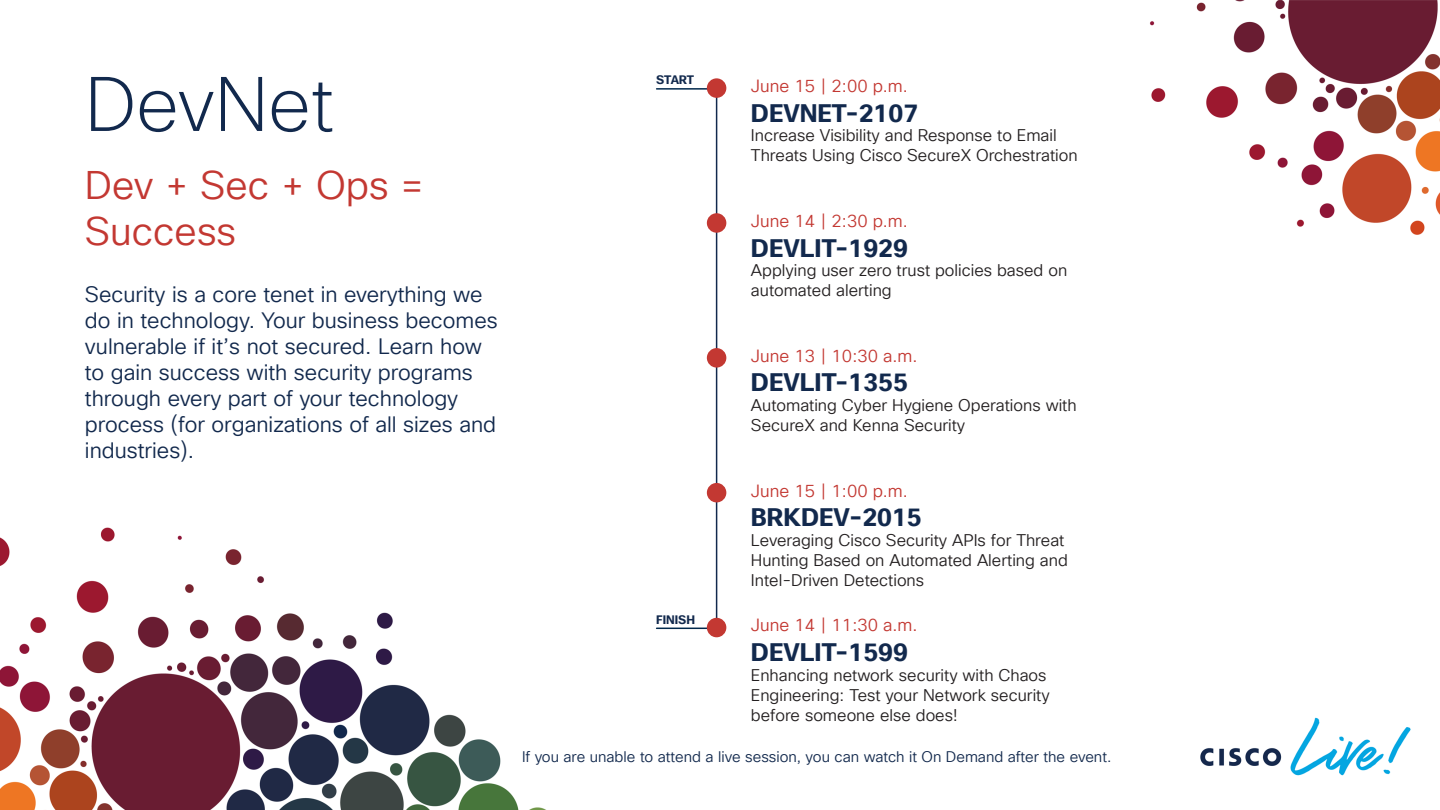
<style>
.page{position:relative;width:1440px;height:810px;background:#fff}
.page>*{position:absolute;margin:0;border:0;box-sizing:border-box;transform-origin:0 0}
.t1{font:200 75px "Cisco Sans TT";color:#12294d}
.t2{font:39px/46.8px "Cisco Sans TT Light";color:#c33832}
.t3{font:700 24.75px "Cisco Sans TT";color:#12294d}
.t4{font:21.75px/26.1px "Cisco Sans TT Light";color:#12294d}
.t5{font:17.25px "Cisco Sans TT Light";color:#c33832}
.t6{font:16.5px/19.8px "Cisco Sans TT Light";color:#231f20}
.t7{font:15px "Cisco Sans TT Light";color:#12294d}
.t8{font:700 12px "Cisco Sans TT";color:#12294d}
</style>
<div class="page">
<img style="left:0;top:0;width:1440px;height:810px">
<hr style="left:716px;top:88px;width:1px;height:543px;background:#12294d">
<div style="left:707px;top:213px;width:19px;height:20px;background:#c33832;border-radius:50%"></div>
<hr style="left:657px;top:88px;width:53px;height:2px;background:#00284c">
<hr style="left:657px;top:628px;width:53px;height:1px;background:#00284c">
<div style="left:707px;top:618px;width:19px;height:19px;background:#c33832;border-radius:50%"></div>
<div style="left:707px;top:78px;width:19px;height:20px;background:#c33832;border-radius:50%"></div>
<div style="left:707px;top:348px;width:19px;height:20px;background:#c33832;border-radius:50%"></div>
<div style="left:707px;top:483px;width:19px;height:19px;background:#c33832;border-radius:50%"></div>
<p class="t1" style="left:85px;top:56px;width:250px">DevNet</p>
<p class="t2" style="left:85px;top:163px;width:340px">Dev + Sec + Ops =<br>Success</p>
<p class="t4" style="left:85px;top:282px;width:414px">Security is a core tenet in everything we do in technology. Your business becomes vulnerable if it’s not secured. Learn how to gain success with security programs through every part of your technology process (for organizations of all sizes and industries).</p>
<p class="t8" style="left:656px;top:72px;width:39px">START</p>
<p class="t8" style="left:656px;top:612px;width:40px">FINISH</p>
<p class="t5" style="left:751px;top:75px;width:158px">June 15 | 2:00 p.m.</p>
<p class="t3" style="left:751px;top:97px;width:169px">DEVNET-2107</p>
<p class="t6" style="left:751px;top:126px;width:328px">Increase Visibility and Response to Email<br>Threats Using Cisco SecureX Orchestration</p>
<p class="t5" style="left:751px;top:210px;width:158px">June 14 | 2:30 p.m.</p>
<p class="t3" style="left:751px;top:232px;width:158px">DEVLIT-1929</p>
<p class="t6" style="left:751px;top:261px;width:318px">Applying user zero trust policies based on automated alerting</p>
<p class="t5" style="left:751px;top:344px;width:168px">June 13 | 10:30 a.m.</p>
<p class="t3" style="left:751px;top:367px;width:158px">DEVLIT-1355</p>
<p class="t6" style="left:751px;top:396px;width:327px">Automating Cyber Hygiene Operations with<br>SecureX and Kenna Security</p>
<p class="t5" style="left:751px;top:479px;width:158px">June 15 | 1:00 p.m.</p>
<p class="t3" style="left:751px;top:502px;width:172px">BRKDEV-2015</p>
<p class="t6" style="left:751px;top:531px;width:318px">Leveraging Cisco Security APIs for Threat<br>Hunting Based on Automated Alerting and<br>Intel-Driven Detections</p>
<p class="t5" style="left:751px;top:614px;width:168px">June 14 | 11:30 a.m.</p>
<p class="t3" style="left:751px;top:636px;width:158px">DEVLIT-1599</p>
<p class="t6" style="left:751px;top:666px;width:300px">Enhancing network security with Chaos<br>Engineering: Test your Network security before someone else does!</p>
<p class="t7" style="left:522px;top:747px;width:591px">If you are unable to attend a live session, you can watch it On Demand after the event.</p>
</div>
